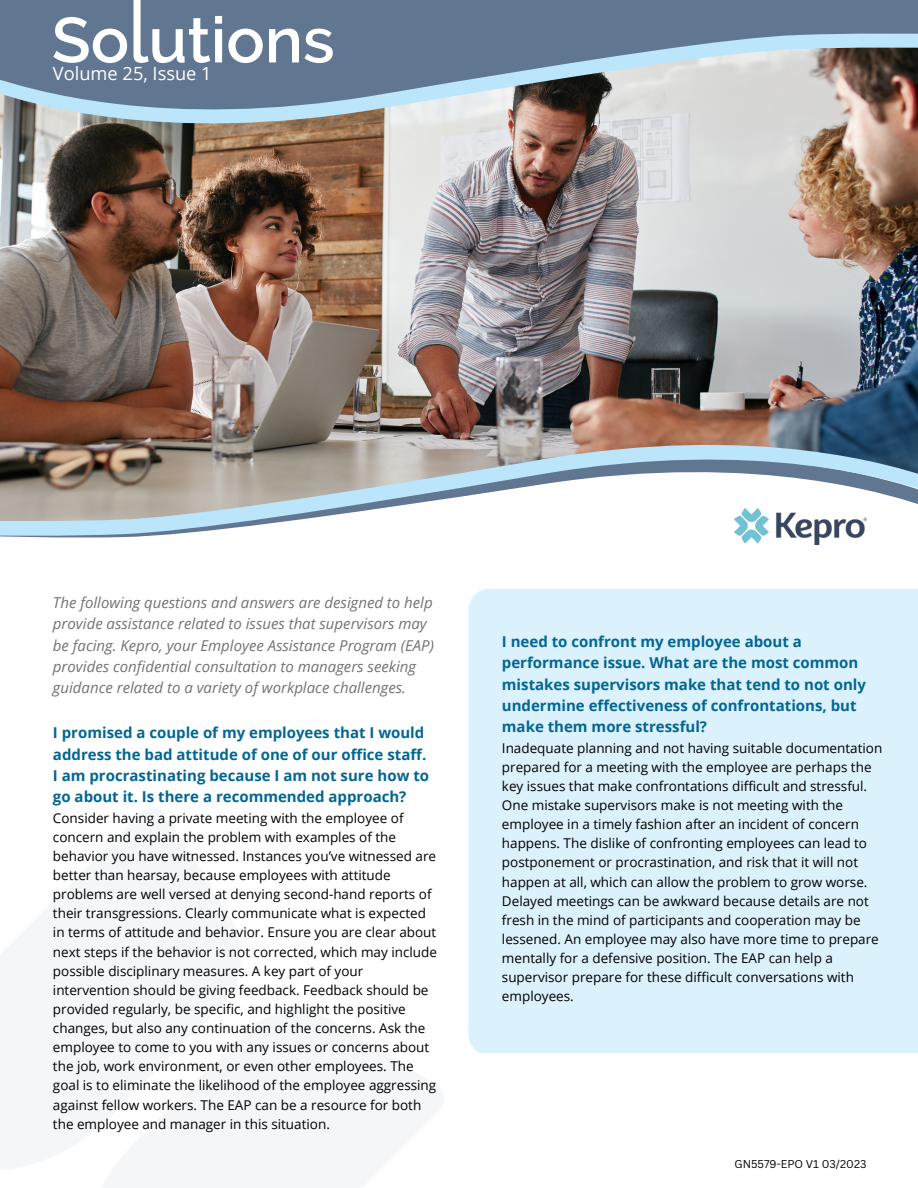
<style>
.page{position:relative;width:918px;height:1188px;background:#fff}
.page>*{position:absolute;margin:0;border:0;box-sizing:border-box;transform-origin:0 0}
.t1{font:18.3px "Open Sans";color:#fff}
.t2{font:700 15px/21.3px "Open Sans";color:#036692}
.t3{font:italic 15px/21.3px "Open Sans";color:#737373}
.t4{font:13.5px/19.2px "Open Sans";color:#000}
.t5{font:11.1px "Canva Sans";color:#000}
</style>
<div class="page">
<img style="left:0;top:123px;width:918px;height:322px">
<svg style="left:0;top:109px;width:918px;height:14px;background:#c0c1c0"></svg>
<svg style="left:0;top:0;width:918px;height:109px;background:#7e8fa1"></svg>
<svg style="left:53px;top:0;width:280px;height:63px"></svg>
<img style="left:0;top:412px;width:840px;height:33px">
<svg style="left:0;top:445px;width:918px;height:92px"></svg>
<div style="left:468px;top:589px;width:450px;height:464px;background:#dbf1fc"></div>
<img style="left:735px;top:509px;width:131px;height:36px">
<h1 class="t1" style="left:53px;top:61px;width:160px">Volume 25, Issue 1</h1>
<p class="t3" style="left:53px;top:591px;width:382px">The following questions and answers are designed to help provide assistance related to issues that supervisors may be facing. Kepro, your Employee Assistance Program (EAP) provides confidential consultation to managers seeking guidance related to a variety of workplace challenges.</p>
<p class="t2" style="left:53px;top:722px;width:378px">I promised a couple of my employees that I would address the bad attitude of one of our office staff.<br>I am procrastinating because I am not sure how to go about it. Is there a recommended approach?</p>
<p class="t4" style="left:53px;top:808px;width:386px">Consider having a private meeting with the employee of concern and explain the problem with examples of the behavior you have witnessed. Instances you’ve witnessed are better than hearsay, because employees with attitude problems are well versed at denying second-hand reports of their transgressions. Clearly communicate what is expected in terms of attitude and behavior. Ensure you are clear about next steps if the behavior is not corrected, which may include possible disciplinary measures. A key part of your intervention should be giving feedback. Feedback should be provided regularly, be specific, and highlight the positive changes, but also any continuation of the concerns. Ask the employee to come to you with any issues or concerns about the job, work environment, or even other employees. The goal is to eliminate the likelihood of the employee aggressing against fellow workers. The EAP can be a resource for both the employee and manager in this situation.</p>
<p class="t2" style="left:502px;top:631px;width:366px">I need to confront my employee about a performance issue. What are the most common mistakes supervisors make that tend to not only undermine effectiveness of confrontations, but make them more stressful?</p>
<p class="t4" style="left:502px;top:738px;width:382px">Inadequate planning and not having suitable documentation prepared for a meeting with the employee are perhaps the key issues that make confrontations difficult and stressful.<br>One mistake supervisors make is not meeting with the employee in a timely fashion after an incident of concern happens. The dislike of confronting employees can lead to postponement or procrastination, and risk that it will not happen at all, which can allow the problem to grow worse.<br>Delayed meetings can be awkward because details are not fresh in the mind of participants and cooperation may be lessened. An employee may also have more time to prepare mentally for a defensive position. The EAP can help a supervisor prepare for these difficult conversations with employees.</p>
<p class="t5" style="left:735px;top:1156px;width:133px">GN5579-EPO V1 03/2023</p>
</div>
